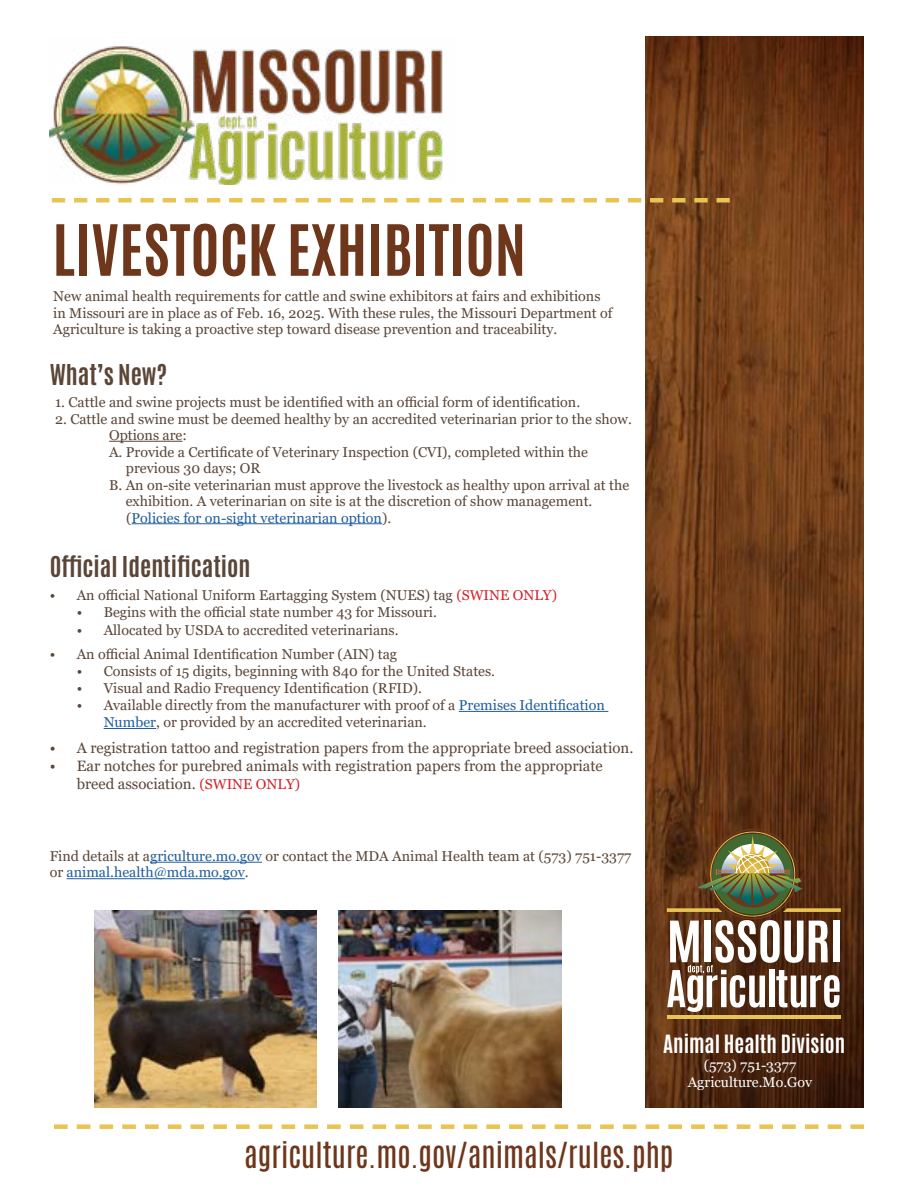
<style>
.page{position:relative;width:918px;height:1188px;background:#fff}
.page>*{position:absolute;margin:0;border:0;box-sizing:border-box;transform-origin:0 0}
.t1{font:700 60px "Antonio";color:#6e361a}
.t2{font:30px "Antonio";color:#6e361a}
.t3{font:700 24px "Antonio";color:#5a4638}
.t4{font:700 21px "Antonio";color:#fff}
.t5{font:15px/18px "Georgia";color:#5a4638}
.t6{font:14.25px/16.5px "Georgia";color:#5a4638}
.t7{font:14.25px/17.1px "Georgia";color:#5b4638}
.t8{font:14.25px "Georgia";color:#215e9e}
.t9{font:14.1px/17px "Georgia";color:#fff;text-align:center}
.s1{color:#5a4638}
.s2{color:#d2232a}
.s3{color:#215e9e}
.s4{font-size:14.25px;color:#d2232a}
</style>
<div class="page">
<img style="left:646px;top:37px;width:218px;height:1071px">
<img style="left:50px;top:46px;width:393px;height:139px">
<svg style="left:52px;top:198px;width:678px;height:4px"></svg>
<svg style="left:54px;top:1124px;width:810px;height:5px"></svg>
<hr style="left:667px;top:1015px;width:174px;height:4px;background:#e8c453">
<svg style="left:667px;top:829px;width:174px;height:183px"></svg>
<hr style="left:459px;top:711px;width:149px;height:1px;background:#215e9e">
<hr style="left:104px;top:728px;width:52px;height:1px;background:#215e9e">
<hr style="left:150px;top:862px;width:112px;height:1px;background:#215e9e">
<hr style="left:67px;top:878px;width:178px;height:1px;background:#215e9e">
<img style="left:339px;top:910px;width:223px;height:198px">
<img style="left:94px;top:910px;width:223px;height:198px">
<hr style="left:109px;top:441px;width:74px;height:1px;background:#5a4638">
<hr style="left:132px;top:523px;width:250px;height:1px;background:#215e9e">
<h1 class="t1" style="left:53px;top:205px;width:475px">LIVESTOCK EXHIBITION</h1>
<p class="t6" style="left:53px;top:289px;width:561px">New animal health requirements for cattle and swine exhibitors at fairs and exhibitions in Missouri are in place as of Feb. 16, 2025. With these rules, the Missouri Department of<br>Agriculture is taking a proactive step toward disease prevention and traceability.</p>
<h3 class="t3" style="left:50px;top:357px;width:119px">What’s New?</h3>
<p class="t6" style="left:55px;top:394px;width:527px">1. Cattle and swine projects must be identified with an official form of identification.</p>
<p class="t6" style="left:55px;top:411px;width:578px">2. Cattle and swine must be deemed healthy by an accredited veterinarian prior to the show.</p>
<p class="t6" style="left:109px;top:427px;width:79px">Options are:</p>
<p class="t6" style="left:109px;top:444px;width:481px">A. Provide a Certificate of Veterinary Inspection (CVI), completed within the</p>
<p class="t6" style="left:126px;top:460px;width:136px">previous 30 days; OR</p>
<p class="t6" style="left:109px;top:477px;width:522px">B. An on-site veterinarian must approve the livestock as healthy upon arrival at the</p>
<p class="t6" style="left:126px;top:493px;width:468px">exhibition. A veterinarian on site is at the discretion of show management.</p>
<p class="t8" style="left:126px;top:509px;width:267px"><span class="s1">(</span>Policies for on-sight veterinarian option<span class="s1">).</span></p>
<h3 class="t3" style="left:50px;top:548px;width:202px">Official Identification</h3>
<p class="t6" style="left:50px;top:587px;width:509px">• An official National Uniform Eartagging System (NUES) tag <span class="s2">(SWINE ONLY)</span></p>
<p class="t7" style="left:77px;top:604px;width:362px">• Begins with the official state number 43 for Missouri.</p>
<p class="t7" style="left:77px;top:621px;width:323px">• Allocated by USDA to accredited veterinarians.</p>
<p class="t6" style="left:50px;top:646px;width:349px">• An official Animal Identification Number (AIN) tag</p>
<p class="t7" style="left:77px;top:663px;width:420px">• Consists of 15 digits, beginning with 840 for the United States.</p>
<p class="t7" style="left:77px;top:680px;width:347px">• Visual and Radio Frequency Identification (RFID).</p>
<p class="t7" style="left:104px;top:697px;width:503px;text-indent:-27px">• Available directly from the manufacturer with proof of a <span class="s3">Premises Identification<br>Number</span>, or provided by an accredited veterinarian.</p>
<p class="t5" style="left:50px;top:739px;width:585px">• A registration tattoo and registration papers from the appropriate breed association.</p>
<p class="t5" style="left:77px;top:757px;width:528px;text-indent:-27px">• Ear notches for purebred animals with registration papers from the appropriate breed association. <span class="s4">(SWINE ONLY)</span></p>
<p class="t6" style="left:50px;top:848px;width:583px">Find details at a<span class="s3">griculture.mo.gov</span> or contact the MDA Animal Health team at (573) 751-3377 or <span class="s3">animal.health@mda.mo.gov</span>.</p>
<h3 class="t4" style="left:663px;top:1028px;width:184px">Animal Health Division</h3>
<p class="t9" style="left:688px;top:1057px;width:126px">(573) 751-3377<br>Agriculture.Mo.Gov</p>
<h2 class="t2" style="left:244px;top:1133px;width:431px">agriculture.mo.gov/animals/rules.php</h2>
</div>
